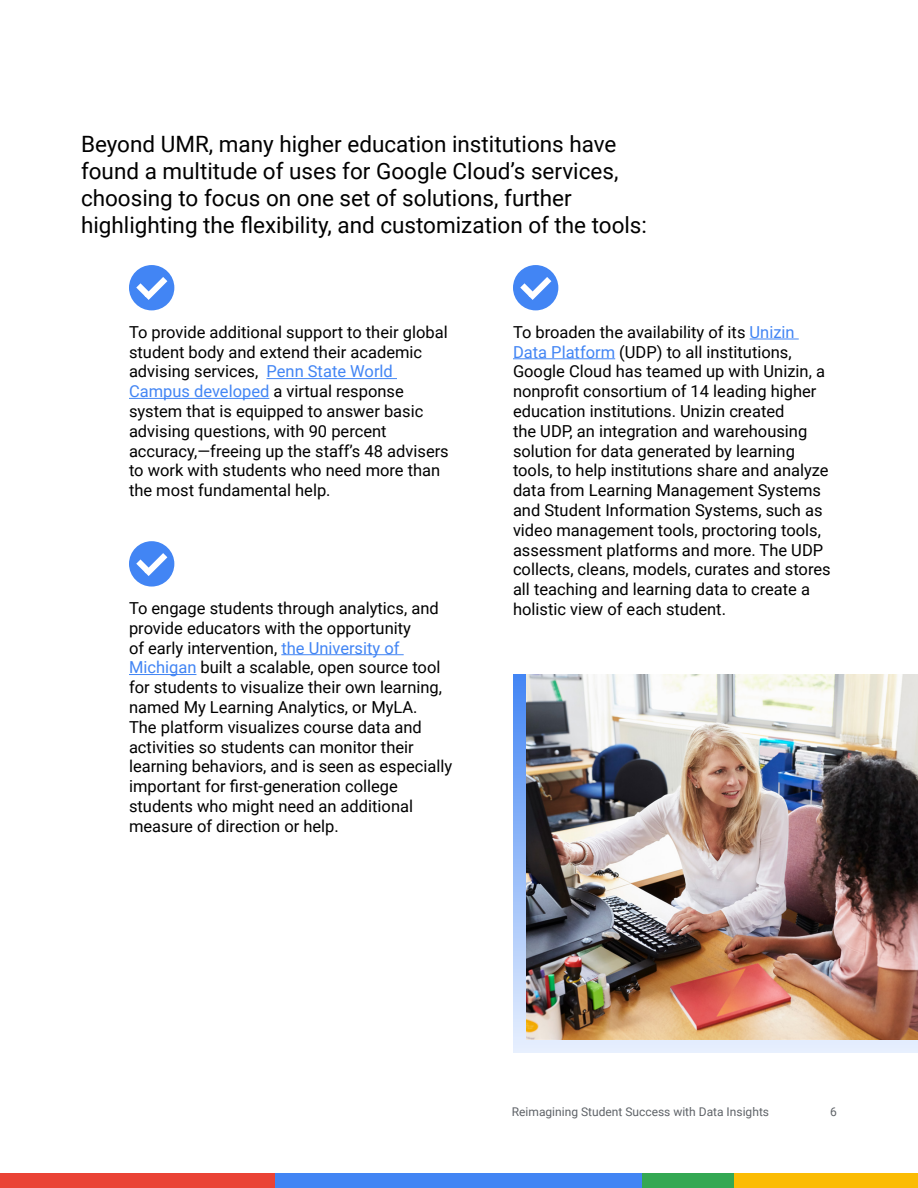
<style>
.page{position:relative;width:918px;height:1188px;background:#fff}
.page>*{position:absolute;margin:0;border:0;box-sizing:border-box;transform-origin:0 0}
.t1{font:22.5px/27px "Roboto";color:#000}
.t2{font:16.5px/19.8px "Roboto";color:#000}
.t3{font:12px "Roboto";color:#5f6368}
.s1{color:#4285f4}
</style>
<div class="page">
<div style="left:0;top:1174px;width:275px;height:14px;background:#ea4335"></div>
<div style="left:275px;top:1174px;width:368px;height:14px;background:#4285f4"></div>
<div style="left:643px;top:1174px;width:91px;height:14px;background:#34a853"></div>
<div style="left:734px;top:1174px;width:184px;height:14px;background:#fbbc04"></div>
<svg style="left:513px;top:675px;width:405px;height:378px;background:#bdd3f7"></svg>
<img style="left:527px;top:675px;width:391px;height:364px">
<hr style="left:267px;top:378px;width:130px;height:1px;background:#4285f4">
<hr style="left:129px;top:398px;width:140px;height:1px;background:#4285f4">
<hr style="left:281px;top:654px;width:123px;height:1px;background:#4285f4">
<hr style="left:129px;top:674px;width:67px;height:1px;background:#4285f4">
<hr style="left:750px;top:339px;width:49px;height:1px;background:#4285f4">
<hr style="left:513px;top:358px;width:102px;height:1px;background:#4285f4">
<div style="left:129px;top:265px;width:45px;height:45px;background:#4285f4;border-radius:50%"></div>
<svg style="left:130px;top:271px;width:44px;height:35px"></svg>
<div style="left:129px;top:541px;width:45px;height:46px;background:#4285f4;border-radius:50%"></div>
<svg style="left:130px;top:547px;width:44px;height:35px"></svg>
<div style="left:513px;top:265px;width:45px;height:45px;background:#4285f4;border-radius:50%"></div>
<svg style="left:514px;top:271px;width:44px;height:35px"></svg>
<h1 class="t1" style="left:81px;top:130px;width:568px">Beyond UMR, many higher education institutions have found a multitude of uses for Google Cloud’s services, choosing to focus on one set of solutions, further highlighting the flexibility, and customization of the tools:</h1>
<p class="t2" style="left:129px;top:321px;width:321px">To provide additional support to their global student body and extend their academic advising services, <span class="s1">Penn State World Campus developed</span> a virtual response system that is equipped to answer basic advising questions, with 90 percent accuracy,—freeing up the staff’s 48 advisers to work with students who need more than the most fundamental help.</p>
<p class="t2" style="left:129px;top:598px;width:325px">To engage students through analytics, and provide educators with the opportunity<br>of early intervention, <span class="s1">the University of Michigan</span> built a scalable, open source tool for students to visualize their own learning, named My Learning Analytics, or MyLA.<br>The platform visualizes course data and activities so students can monitor their learning behaviors, and is seen as especially important for first-generation college students who might need an additional measure of direction or help.</p>
<p class="t2" style="left:513px;top:321px;width:319px">To broaden the availability of its <span class="s1">Unizin Data Platform</span> (UDP) to all institutions, Google Cloud has teamed up with Unizin, a nonprofit consortium of 14 leading higher education institutions. Unizin created<br>the UDP, an integration and warehousing solution for data generated by learning tools, to help institutions share and analyze data from Learning Management Systems and Student Information Systems, such as video management tools, proctoring tools, assessment platforms and more. The UDP collects, cleans, models, curates and stores all teaching and learning data to create a holistic view of each student.</p>
<p class="t3" style="left:512px;top:1103px;width:259px">Reimagining Student Success with Data Insights</p>
<p class="t3" style="left:830px;top:1103px;width:8px">6</p>
</div>
